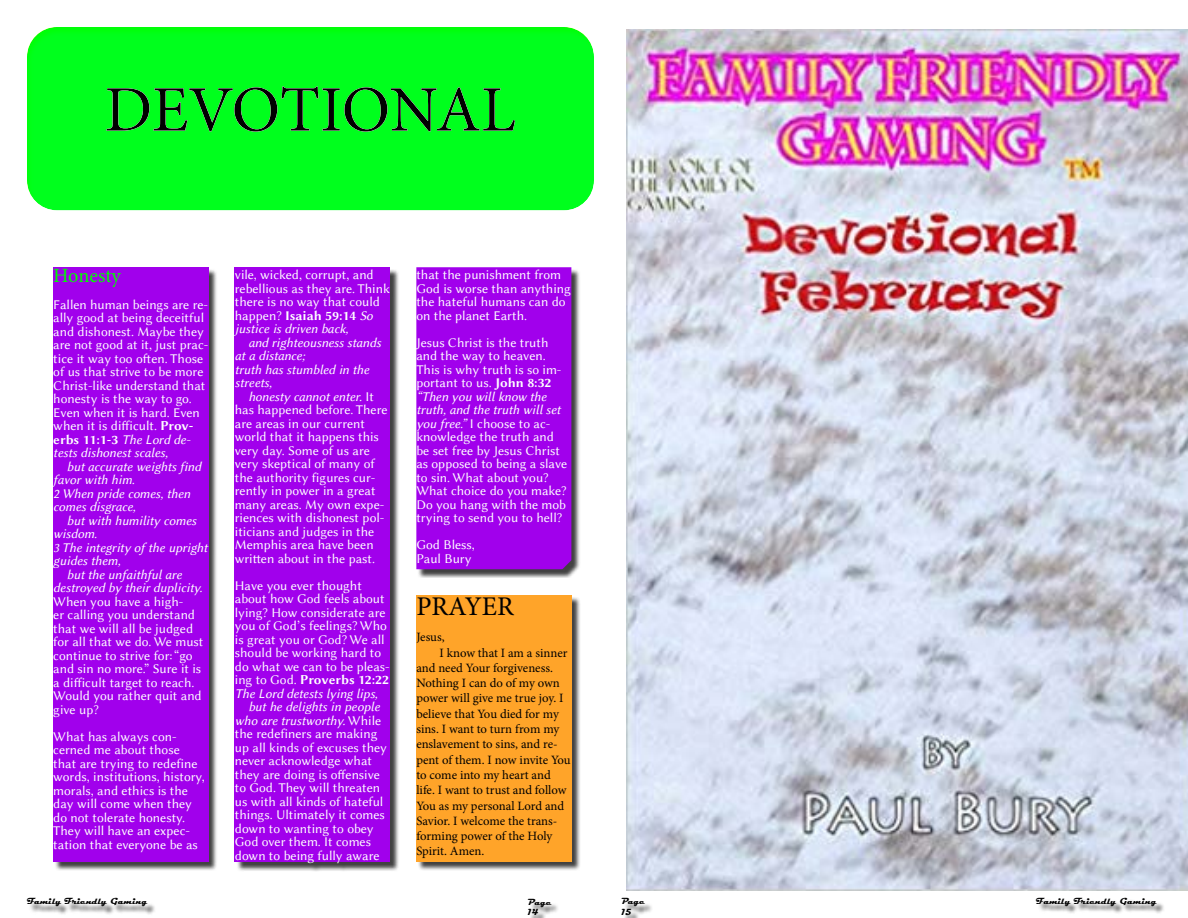
<style>
.page{position:relative;width:1188px;height:918px;background:#fff}
.page>*{position:absolute;margin:0;border:0;box-sizing:border-box;transform-origin:0 0}
.t1{font:27px "Minion Pro";color:#000}
.t2{font:20.25px "Minion Pro";letter-spacing:-.005em;color:#0f0}
.t3{font:13.5px/13.5px "Linux Biolinum G";color:#fff}
.t4{font:13.5px/13.5px "Linux Biolinum GI";color:#fff;text-align:right}
.t5{font:13.5px "Linux Biolinum GB";color:#fff}
.t6{font:12.75px "Minion Pro";letter-spacing:-.005em;color:#000}
.t7{font:700 9px/10.8px "Magneto";color:#000}
.s1{font-family:"Linux Biolinum GB"}
.s2{font-family:"Linux Biolinum GI"}
.s3{font-family:"Linux Biolinum G"}
</style>
<div class="page">
<div style="left:29px;top:900px;width:128px;height:16px;background:#000;opacity:.75"></div>
<div style="left:23px;top:894px;width:129px;height:17px;background:#fff;opacity:.75"></div>
<div style="left:529px;top:900px;width:32px;height:18px;background:#000;opacity:.75"></div>
<div style="left:523px;top:894px;width:33px;height:24px;background:#fff;opacity:.75"></div>
<div style="left:623px;top:900px;width:31px;height:18px;background:#000;opacity:.75"></div>
<div style="left:617px;top:894px;width:33px;height:24px;background:#fff;opacity:.75"></div>
<div style="left:1038px;top:899px;width:128px;height:16px;background:#000;opacity:.75"></div>
<div style="left:1032px;top:893px;width:129px;height:18px;background:#fff;opacity:.75"></div>
<div style="left:21px;top:9px;width:605px;height:203px;background:#ff0;opacity:.75"></div>
<div style="left:53px;top:269px;width:165px;height:602px;background:#000;opacity:.75"></div>
<div style="left:53px;top:267px;width:155px;height:595px;background:#a100ec"></div>
<div style="left:235px;top:269px;width:164px;height:603px;background:#000;opacity:.75"></div>
<div style="left:235px;top:267px;width:155px;height:595px;background:#a100ec"></div>
<div style="left:417px;top:269px;width:164px;height:309px;background:#000;opacity:.75"></div>
<div style="left:416px;top:267px;width:155px;height:302px;background:#a100ec"></div>
<div style="left:417px;top:597px;width:164px;height:274px;background:#000;opacity:.75"></div>
<div style="left:416px;top:596px;width:155px;height:266px;background:#ffa429"></div>
<img style="left:626px;top:29px;width:562px;height:862px">
<h2 class="t2" style="left:53px;top:262px;width:69px">Honesty</h2>
<p class="t3" style="left:53px;top:298px;width:157px">Fallen human beings are re&shy;ally good at being deceitful and dishonest. Maybe they are not good at it, just prac&shy;tice it way too often. Those of us that strive to be more<br>Christ-like understand that honesty is the way to go.<br>Even when it is hard. Even when it is difficult. <span class="s1">Prov-</span></p>
<p class="t5" style="left:53px;top:430px;width:138px">erbs 11:1-3 <span class="s2">The Lord de-</span></p>
<p class="t4" style="left:53px;top:446px;width:116px">tests dishonest scales,</p>
<p class="t4" style="left:67px;top:460px;width:136px">but accurate weights find</p>
<p class="t4" style="left:53px;top:473px;width:83px">favor with him.</p>
<p class="t4" style="left:53px;top:487px;width:139px">2 When pride comes, then</p>
<p class="t4" style="left:53px;top:500px;width:84px">comes disgrace,</p>
<p class="t4" style="left:67px;top:514px;width:131px">but with humility comes</p>
<p class="t4" style="left:53px;top:527px;width:45px">wisdom.</p>
<p class="t4" style="left:53px;top:541px;width:156px">3 The integrity of the upright</p>
<p class="t4" style="left:53px;top:554px;width:69px">guides them,</p>
<p class="t4" style="left:67px;top:568px;width:117px">but the unfaithful are</p>
<p class="t4" style="left:53px;top:581px;width:151px">destroyed by their duplicity.</p>
<p class="t3" style="left:53px;top:595px;width:152px">When you have a high-<br>er calling you understand that we will all be judged for all that we do. We must continue to strive for: “go and sin no more.” Sure it is a difficult target to reach.<br>Would you rather quit and give up?</p>
<p class="t3" style="left:53px;top:730px;width:153px">What has always con&shy;cerned me about those that are trying to redefine words, institutions, history, morals, and ethics is the day will come when they do not tolerate honesty.<br>They will have an expec&shy;tation that everyone be as</p>
<p class="t3" style="left:235px;top:268px;width:157px">vile, wicked, corrupt, and rebellious as they are. Think there is no way that could</p>
<p class="t5" style="left:235px;top:306px;width:140px"><span class="s3">happen?</span> Isaiah 59:14 <span class="s2">So</span></p>
<p class="t4" style="left:235px;top:322px;width:115px">justice is driven back,</p>
<p class="t4" style="left:248px;top:336px;width:134px">and righteousness stands</p>
<p class="t4" style="left:235px;top:349px;width:72px">at a distance;</p>
<p class="t4" style="left:235px;top:363px;width:136px">truth has stumbled in the</p>
<p class="t4" style="left:235px;top:376px;width:39px">streets,</p>
<p class="t4" style="left:248px;top:390px;width:127px">honesty cannot enter. <span class="s3">It</span></p>
<p class="t3" style="left:235px;top:403px;width:154px">has happened before. There are areas in our current world that it happens this very day. Some of us are very skeptical of many of the authority figures cur&shy;rently in power in a great many areas. My own expe&shy;riences with dishonest pol&shy;iticians and judges in the<br>Memphis area have been written about in the past.</p>
<p class="t3" style="left:235px;top:579px;width:156px">Have you ever thought about how God feels about lying? How considerate are you of God’s feelings? Who is great you or God? We all should be working hard to do what we can to be pleas-</p>
<p class="t5" style="left:235px;top:671px;width:156px"><span class="s3">ing to God.</span> Proverbs 12:22</p>
<p class="t4" style="left:235px;top:687px;width:148px">The Lord detests lying lips, but he delights in people who are trustworthy. <span class="s3">While</span></p>
<p class="t3" style="left:235px;top:727px;width:154px">the redefiners are making up all kinds of excuses they never acknowledge what they are doing is offensive to God. They will threaten us with all kinds of hateful things. Ultimately it comes down to wanting to obey<br>God over them. It comes down to being fully aware</p>
<p class="t3" style="left:416px;top:268px;width:156px">that the punishment from<br>God is worse than anything the hateful humans can do on the planet Earth.</p>
<p class="t3" style="left:416px;top:336px;width:147px">Jesus Christ is the truth and the way to heaven.<br>This is why truth is so im&shy;portant to us. <span class="s1">John 8:32</span></p>
<p class="t4" style="left:416px;top:390px;width:146px;text-align:left">“Then you will know the truth, and the truth will set</p>
<p class="t3" style="left:416px;top:417px;width:152px"><span class="s2">you free.”</span> I choose to ac&shy;knowledge the truth and be set free by Jesus Christ as opposed to being a slave to sin. What about you?<br>What choice do you make?<br>Do you hang with the mob trying to send you to hell?</p>
<p class="t3" style="left:416px;top:538px;width:60px">God Bless,<br>Paul Bury</p>
<h1 class="t1" style="left:416px;top:588px;width:99px">PRAYER</h1>
<p class="t6" style="left:416px;top:629px;width:30px">Jesus,</p>
<p class="t6" style="left:440px;top:644px;width:130px">I know that I am a sinner</p>
<p class="t6" style="left:416px;top:659px;width:138px">and need Your forgiveness.</p>
<p class="t6" style="left:416px;top:675px;width:145px">Nothing I can do of my own</p>
<p class="t6" style="left:416px;top:690px;width:149px">power will give me true joy. I</p>
<p class="t6" style="left:416px;top:705px;width:144px">believe that You died for my</p>
<p class="t6" style="left:416px;top:720px;width:144px">sins. I want to turn from my</p>
<p class="t6" style="left:416px;top:736px;width:143px">enslavement to sins, and re-</p>
<p class="t6" style="left:416px;top:751px;width:156px">pent of them. I now invite You</p>
<p class="t6" style="left:416px;top:766px;width:136px">to come into my heart and</p>
<p class="t6" style="left:416px;top:782px;width:152px">life. I want to trust and follow</p>
<p class="t6" style="left:416px;top:797px;width:149px">You as my personal Lord and</p>
<p class="t6" style="left:416px;top:812px;width:143px">Savior. I welcome the trans-</p>
<p class="t6" style="left:416px;top:828px;width:138px">forming power of the Holy</p>
<p class="t6" style="left:416px;top:843px;width:70px">Spirit. Amen.</p>
<p class="t7" style="left:27px;top:896px;width:122px">Family Friendly Gaming</p>
<p class="t7" style="left:528px;top:896px;width:26px">Page<br>14</p>
<p class="t7" style="left:621px;top:896px;width:26px">Page<br>15</p>
<p class="t7" style="left:1036px;top:896px;width:122px">Family Friendly Gaming</p>
</div>
